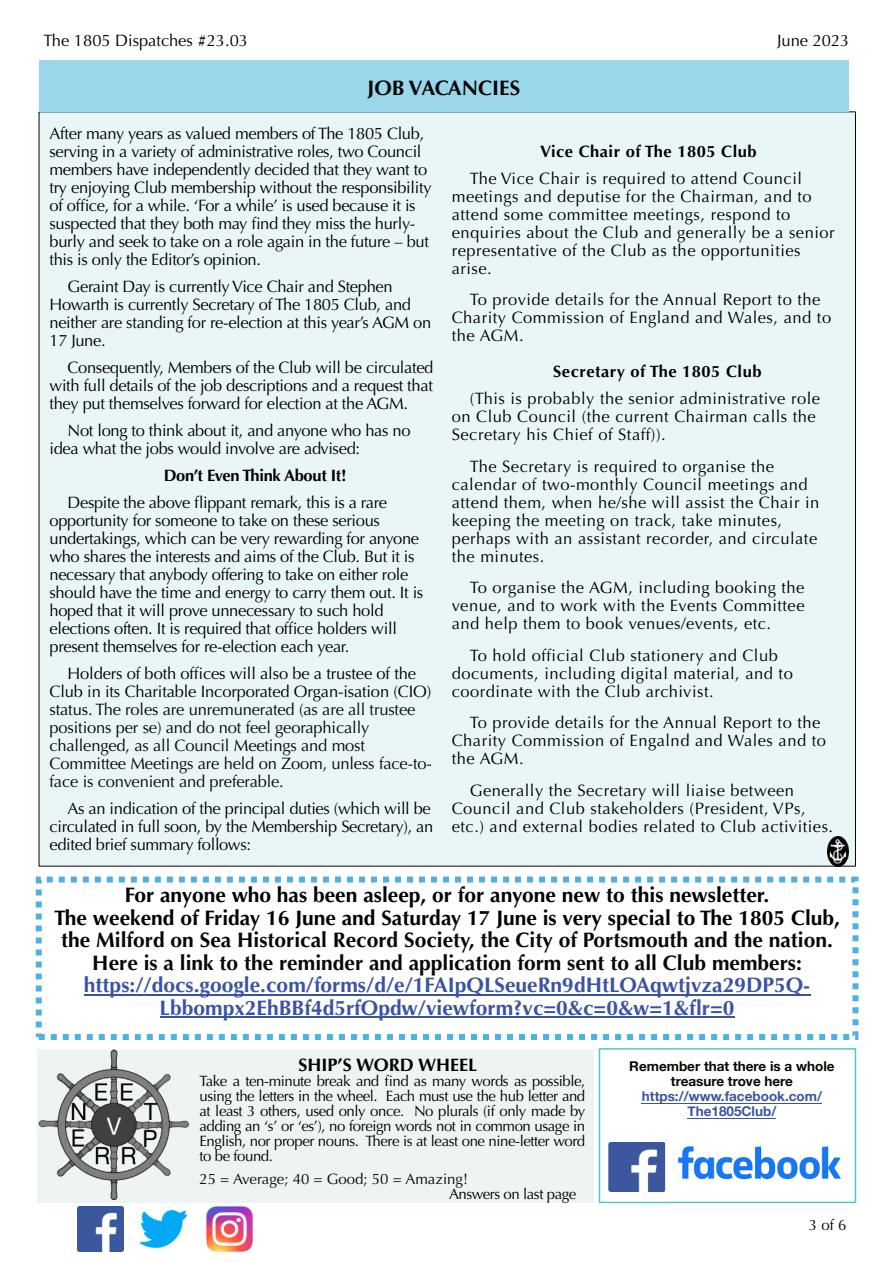
<style>
.page{position:relative;width:893px;height:1263px;background:#fff}
.page>*{position:absolute;margin:0;border:0;box-sizing:border-box;transform-origin:0 0}
.t1{font:700 21px/22.5px "Optima";color:#080704;text-align:center}
.t2{font:700 21px/22.5px "Optima";color:#3a53a3;text-align:center}
.t3{font:700 18px "Optima";color:#000}
.t4{font:16.5px/18px "Optima";letter-spacing:-.02em;color:#000}
.t5{font:16.5px/18px "Optima";letter-spacing:.03em;color:#000}
.t6{font:16.5px/18px "Optima";letter-spacing:-.01em;color:#080704}
.t7{font:700 16.5px "Optima";letter-spacing:.03em;color:#000}
.t8{font:16.5px "Optima";color:#000}
.t9{font:700 16.5px "Optima";letter-spacing:-.02em;color:#000}
.t10{font:15px/15px "Optima";letter-spacing:-.03em;color:#000;text-align:justify}
.t11{font:15px "Optima";color:#080704}
.t12{font:700 13.5px/15px "Helvetica Neue";color:#080704;text-align:center}
.t13{font:700 13.5px/15px "Helvetica Neue";color:#3a53a3;text-align:center}
.s1{color:#000}
</style>
<div class="page">
<img style="left:78px;top:1206px;width:45px;height:46px">
<img style="left:141px;top:1210px;width:45px;height:38px">
<img style="left:207px;top:1206px;width:45px;height:46px">
<div style="left:598px;top:1048px;width:258px;height:155px;border:2px solid #53c5ce"></div>
<hr style="left:642px;top:1103px;width:180px;height:1px;background:#3a53a3">
<hr style="left:687px;top:1118px;width:89px;height:1px;background:#3a53a3">
<svg style="left:678px;top:1146px;width:163px;height:33px"></svg>
<img style="left:609px;top:1143px;width:55px;height:49px">
<div style="left:38px;top:1049px;width:556px;height:153px;background:#eef4f1"></div>
<img style="left:38px;top:1049px;width:152px;height:151px;border-radius:50%">
<div style="left:36px;top:877px;width:822px;height:163px;border:6px dashed #4fb0e3"></div>
<hr style="left:84px;top:994px;width:726px;height:1px;background:#3a53a3">
<hr style="left:160px;top:1017px;width:574px;height:1px;background:#3a53a3">
<div style="left:39px;top:112px;width:816px;height:754px;background:#e9f6f8"></div>
<div style="left:39px;top:60px;width:809px;height:52px;background:#9bd7eb"></div>
<img style="left:827px;top:837px;width:21px;height:29px">
<p class="t8" style="left:44px;top:31px;width:206px">The 1805 Dispatches #23.03</p>
<p class="t8" style="left:777px;top:31px;width:74px">June 2023</p>
<p class="t1" style="left:367px;top:76px;width:154px">JOB VACANCIES</p>
<p class="t4" style="left:50px;top:125px;width:383px">After many years as valued members of The 1805 Club, serving in a variety of administrative roles, two Council members have independently decided that they want to try enjoying Club membership without the responsibility of office, for a while. ‘For a while’ is used because it is suspected that they both may find they miss the hurly&shy;burly and seek to take on a role again in the future – but this is only the Editor’s opinion.</p>
<p class="t4" style="left:50px;top:278px;width:383px;text-indent:18px">Geraint Day is currently Vice Chair and Stephen Howarth is currently Secretary of The 1805 Club, and neither are standing for re-election at this year’s AGM on 17 June.</p>
<p class="t4" style="left:50px;top:359px;width:385px;text-align:justify;text-indent:18px">Consequently, Members of the Club will be circulated with full details of the job descriptions and a request that they put themselves forward for election at the AGM.</p>
<p class="t4" style="left:50px;top:422px;width:362px;text-indent:18px">Not long to think about it, and anyone who has no idea what the jobs would involve are advised:</p>
<p class="t9" style="left:164px;top:466px;width:184px">Don’t Even Think About It!</p>
<p class="t4" style="left:50px;top:494px;width:375px;text-indent:18px">Despite the above flippant remark, this is a rare opportunity for someone to take on these serious undertakings, which can be very rewarding for anyone who shares the interests and aims of the Club. But it is necessary that anybody offering to take on either role should have the time and energy to carry them out. It is hoped that it will prove unnecessary to such hold elections often. It is required that office holders will present themselves for re-election each year.</p>
<p class="t6" style="left:50px;top:665px;width:384px;text-indent:18px"><span class="s1">Holders of both offices will also be a trustee of the Club in its Charitable Incorporated Organ-isation (CIO) status. T</span>he roles are unremunerated (as are all trustee positions per se) and do not feel georaphically challenged, as all Council Meetings and most Committee Meetings are held on Zoom, unless face-to&shy;face is convenient and preferable.</p>
<p class="t4" style="left:50px;top:800px;width:385px;text-indent:18px">As an indication of the principal duties (which will be circulated in full soon, by the Membership Secretary), an edited brief summary follows:</p>
<p class="t7" style="left:540px;top:142px;width:218px">Vice Chair of The 1805 Club</p>
<p class="t5" style="left:452px;top:170px;width:384px;text-indent:18px">The Vice Chair is required to attend Council meetings and deputise for the Chairman, and to attend some committee meetings, respond to enquiries about the Club and generally be a senior representative of the Club as the opportunities arise.</p>
<p class="t5" style="left:452px;top:291px;width:381px;text-indent:18px">To provide details for the Annual Report to the<br>Charity Commission of England and Wales, and to the AGM.</p>
<p class="t7" style="left:553px;top:362px;width:210px">Secretary of The 1805 Club</p>
<p class="t5" style="left:452px;top:390px;width:370px;text-indent:18px">(This is probably the senior administrative role on Club Council (the current Chairman calls the<br>Secretary his Chief of Staff)).</p>
<p class="t5" style="left:452px;top:458px;width:369px;text-indent:18px">The Secretary is required to organise the calendar of two-monthly Council meetings and attend them, when he/she will assist the Chair in keeping the meeting on track, take minutes, perhaps with an assistant recorder, and circulate the minutes.</p>
<p class="t4" style="left:452px;top:579px;width:354px;text-align:justify;text-indent:18px">To organise the AGM, including booking the venue, and to work with the Events Committee and help them to book venues/events, etc.</p>
<p class="t5" style="left:452px;top:647px;width:342px;text-indent:18px">To hold official Club stationery and Club documents, including digital material, and to coordinate with the Club archivist.</p>
<p class="t5" style="left:452px;top:714px;width:376px;text-indent:18px">To provide details for the Annual Report to the<br>Charity Commission of Engalnd and Wales and to the AGM.</p>
<p class="t5" style="left:452px;top:782px;width:383px;text-indent:18px">Generally the Secretary will liaise between<br>Council and Club stakeholders (President, VPs, etc.) and external bodies related to Club activities.</p>
<p class="t1" style="left:54px;top:884px;width:787px"><span class="s1">For anyone who has been asleep, or for anyone new to this newsletter.<br>The weekend of Friday 16 June and Saturday 17 June is very special to The 1805 Club, the</span> Milford on Sea Historical Record Society, the City of Portsmouth and the nation.<br>Here is a link to the reminder and application form sent to all Club members:</p>
<p class="t2" style="left:84px;top:974px;width:727px">https://docs.google.com/forms/d/e/1FAIpQLSeueRn9dHtLOAqwtjvza29DP5Q-<br>Lbbompx2EhBBf4d5rfOpdw/viewform?vc=0&amp;c=0&amp;w=1&amp;flr=0</p>
<p class="t3" style="left:298px;top:1055px;width:180px">SHIP’S WORD WHEEL</p>
<p class="t10" style="left:199px;top:1074px;width:387px">Take a ten-minute break and find as many words as possible, using the letters in the wheel. Each must use the hub letter and at least 3 others, used only once. No plurals (if only made by adding an ‘s’ or ‘es’), no foreign words not in common usage in English, nor proper nouns. There is at least one nine-letter word to be found.</p>
<p class="t11" style="left:199px;top:1170px;width:270px">25 = Average; 40 = Good; 50 = Amazing!</p>
<p class="t10" style="left:449px;top:1187px;width:129px">Answers on last page</p>
<p class="t12" style="left:629px;top:1059px;width:207px">Remember that there is a whole treasure trove here</p>
<p class="t13" style="left:642px;top:1089px;width:181px">https://www.facebook.com/<br>The1805Club/</p>
<p class="t10" style="left:808px;top:1218px;width:39px">3 of 6</p>
</div>
